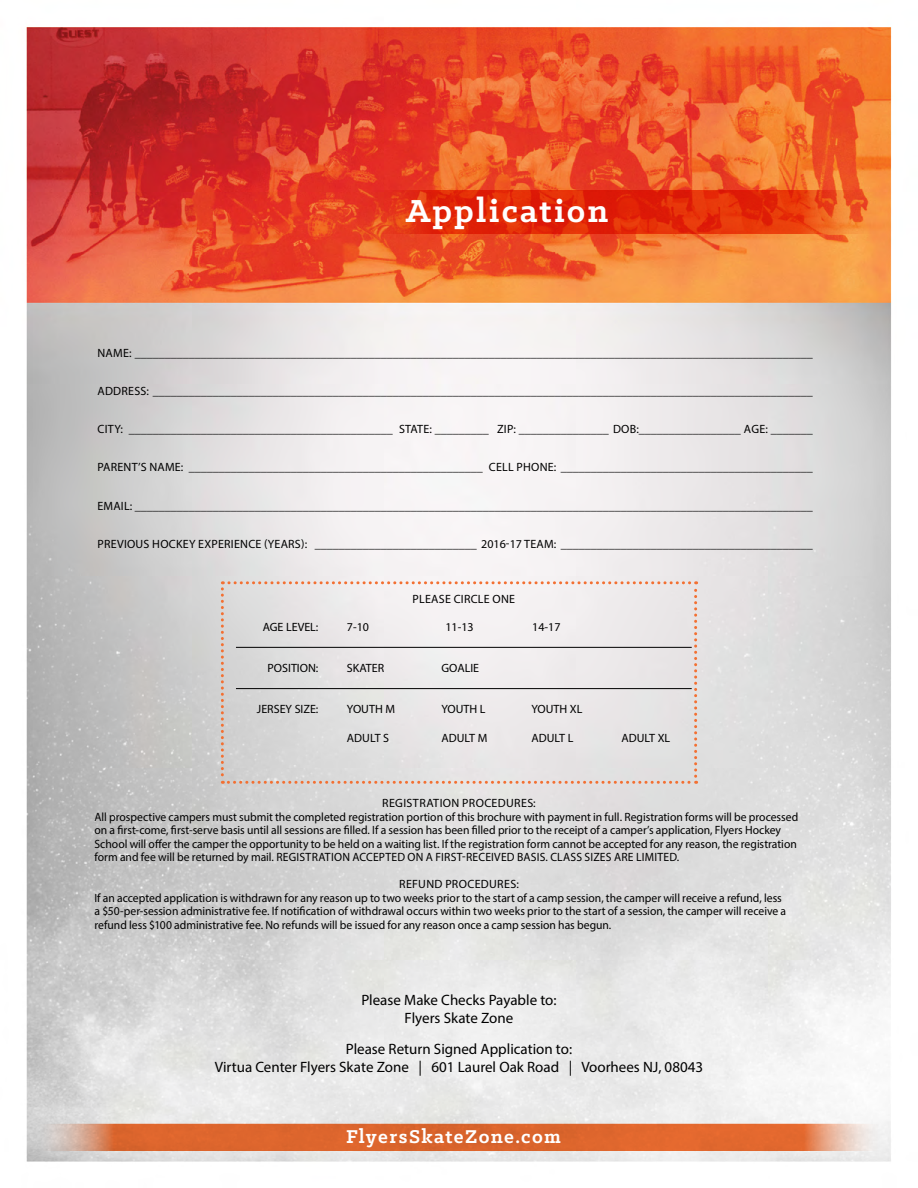
<style>
.page{position:relative;width:918px;height:1188px;background:#fff}
.page>*{position:absolute;margin:0;border:0;box-sizing:border-box;transform-origin:0 0}
.t1{font:700 36px "Klinic Slab";letter-spacing:.06em;color:#fff}
.t2{font:700 21px "Klinic Slab";letter-spacing:.065em;color:#fff}
.t3{font:15px/18px "Myriad Pro";color:#000;text-align:center}
.t4{font:12px/13.5px "Myriad Pro";color:#000}
.t5{font:12px "Myriad Pro";letter-spacing:.02em;color:#000}
</style>
<div class="page">
<img style="left:26px;top:27px;width:866px;height:1135px">
<svg style="left:221px;top:581px;width:476px;height:203px;background:#e6e2e2"></svg>
<svg style="left:33px;top:1124px;width:852px;height:27px;background:#de7544"></svg>
<svg style="left:353px;top:191px;width:528px;height:43px;background:#e5350f"></svg>
<hr style="left:236px;top:647px;width:456px;height:1px;background:#000">
<hr style="left:236px;top:688px;width:456px;height:1px;background:#000">
<h1 class="t1" style="left:406px;top:187px;width:204px">Application</h1>
<p class="t4" style="left:98px;top:346px;width:717px">NAME: _________________________________________________________________________________________________________________</p>
<p class="t5" style="left:98px;top:383px;width:717px">ADDRESS: ______________________________________________________________________________________________________________</p>
<p class="t5" style="left:98px;top:422px;width:717px">CITY: ____________________________________________ STATE: _________ ZIP: _______________ DOB:_________________ AGE: _______</p>
<p class="t5" style="left:97px;top:460px;width:717px">PARENT’S NAME: _________________________________________________ CELL PHONE: __________________________________________</p>
<p class="t4" style="left:97px;top:499px;width:717px">EMAIL: _________________________________________________________________________________________________________________</p>
<p class="t5" style="left:97px;top:537px;width:717px">PREVIOUS HOCKEY EXPERIENCE (YEARS): ___________________________ 2016-17 TEAM: __________________________________________</p>
<p class="t5" style="left:413px;top:592px;width:104px">PLEASE CIRCLE ONE</p>
<p class="t4" style="left:263px;top:620px;width:57px">AGE LEVEL:</p>
<p class="t4" style="left:347px;top:620px;width:24px">7-10</p>
<p class="t4" style="left:445px;top:620px;width:30px">11-13</p>
<p class="t4" style="left:532px;top:620px;width:30px">14-17</p>
<p class="t4" style="left:268px;top:661px;width:52px">POSITION:</p>
<p class="t4" style="left:347px;top:661px;width:39px">SKATER</p>
<p class="t4" style="left:441px;top:661px;width:39px">GOALIE</p>
<p class="t4" style="left:257px;top:702px;width:63px">JERSEY SIZE:</p>
<p class="t4" style="left:347px;top:702px;width:50px">YOUTH M</p>
<p class="t4" style="left:441px;top:702px;width:46px">YOUTH L</p>
<p class="t4" style="left:531px;top:702px;width:52px">YOUTH XL</p>
<p class="t4" style="left:347px;top:731px;width:44px">ADULT S</p>
<p class="t4" style="left:441px;top:731px;width:47px">ADULT M</p>
<p class="t4" style="left:531px;top:731px;width:43px">ADULT L</p>
<p class="t4" style="left:621px;top:731px;width:50px">ADULT XL</p>
<p class="t4" style="left:94px;top:796px;width:705px;text-indent:288px">REGISTRATION PROCEDURES:<br>All prospective campers must submit the completed registration portion of this brochure with payment in full. Registration forms will be processed on a first-come, first-serve basis until all sessions are filled. If a session has been filled prior to the receipt of a camper’s application, Flyers Hockey School will offer the camper the opportunity to be held on a waiting list. If the registration form cannot be accepted for any reason, the registration form and fee will be returned by mail. REGISTRATION ACCEPTED ON A FIRST-RECEIVED BASIS. CLASS SIZES ARE LIMITED.</p>
<p class="t4" style="left:94px;top:877px;width:693px;text-indent:305px">REFUND PROCEDURES:<br>If an accepted application is withdrawn for any reason up to two weeks prior to the start of a camp session, the camper will receive a refund, less a $50-per-session administrative fee. If notification of withdrawal occurs within two weeks prior to the start of a session, the camper will receive a refund less $100 administrative fee. No refunds will be issued for any reason once a camp session has begun.</p>
<p class="t3" style="left:361px;top:991px;width:197px">Please Make Checks Payable to:<br>Flyers Skate Zone</p>
<p class="t3" style="left:215px;top:1040px;width:490px">Please Return Signed Application to:<br>Virtua Center Flyers Skate Zone | 601 Laurel Oak Road | Voorhees NJ, 08043</p>
<h2 class="t2" style="left:346px;top:1123px;width:216px">FlyersSkateZone.com</h2>
</div>
